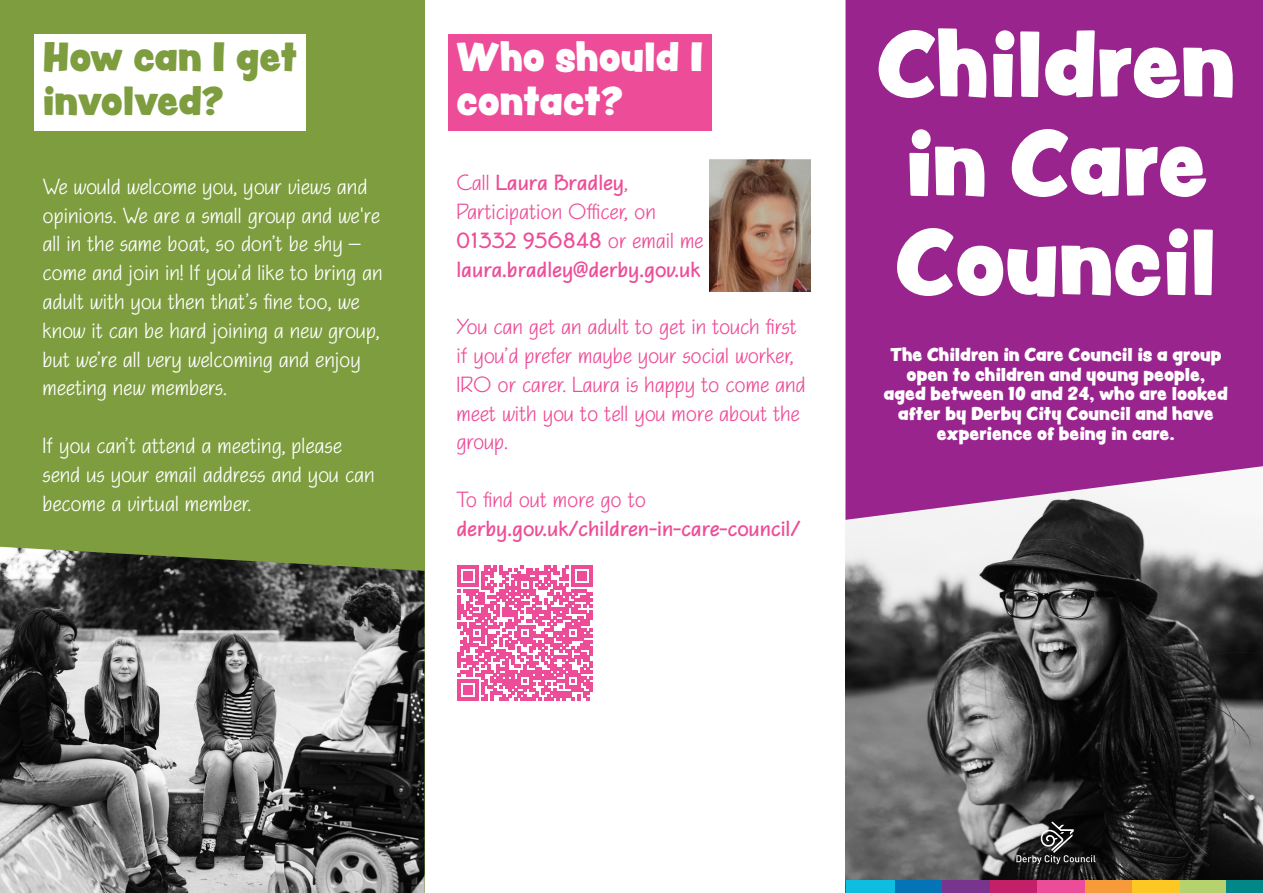
<style>
.page{position:relative;width:1263px;height:893px;background:#fff}
.page>*{position:absolute;margin:0;border:0;box-sizing:border-box;transform-origin:0 0}
.t1{font:82.5px/99px "Peachy Keen JF";color:#fff}
.t2{font:36px/43.2px "Peachy Keen JF";color:#7d9d3f}
.t3{font:36px/43.2px "Peachy Keen JF";color:#fff}
.t4{font:24px/28.8px "P22 Eaglefeather Inf";color:#fff}
.t5{font:24px/28.8px "P22 Eaglefeather Inf";color:#ed4d98}
.t6{font:24px "P22 Eaglefeather Inf Bd";color:#ed4d98}
.t7{font:16.5px/19.8px "Peachy Keen JF";color:#fff;text-align:center}
.s1{font-family:"P22 Eaglefeather Inf Bd"}
.s2{font-family:"P22 Eaglefeather Inf"}
</style>
<div class="page">
<div style="left:0;top:0;width:424px;height:893px;background:#7d9d3f"></div>
<img style="left:845px;top:520px;width:418px;height:373px">
<img style="left:0;top:547px;width:424px;height:346px">
<div style="left:845px;top:0;width:418px;height:520px;background:#99248e"></div>
<div style="left:448px;top:34px;width:264px;height:96px;background:#ed4d98"></div>
<div style="left:34px;top:34px;width:272px;height:96px;background:#fff"></div>
<div style="left:1179px;top:881px;width:48px;height:12px;background:#b6d26e"></div>
<div style="left:1084px;top:881px;width:48px;height:12px;background:#f79b3a"></div>
<div style="left:895px;top:881px;width:47px;height:12px;background:#0574b7"></div>
<div style="left:1037px;top:881px;width:47px;height:12px;background:#ed4d98"></div>
<div style="left:989px;top:881px;width:48px;height:12px;background:#c41f69"></div>
<div style="left:942px;top:881px;width:48px;height:12px;background:#79358d"></div>
<div style="left:1132px;top:881px;width:47px;height:12px;background:#fdc724"></div>
<div style="left:1227px;top:881px;width:36px;height:12px;background:#028789"></div>
<div style="left:846px;top:881px;width:49px;height:12px;background:#0fbde1"></div>
<svg style="left:1016px;top:821px;width:80px;height:43px"></svg>
<svg style="left:457px;top:565px;width:135px;height:135px"></svg>
<img style="left:710px;top:160px;width:101px;height:132px">
<p class="t2" style="left:43px;top:35px;width:256px">How can I get involved?</p>
<p class="t4" style="left:43px;top:172px;width:342px">We would welcome you, your views and opinions. We are a small group and we're all in the same boat, so don’t be shy – come and join in! If you’d like to bring an adult with you then that’s fine too, we know it can be hard joining a new group, but we’re all very welcoming and enjoy meeting new members.</p>
<p class="t4" style="left:43px;top:431px;width:333px">If you can’t attend a meeting, please send us your email address and you can become a virtual member.</p>
<p class="t3" style="left:456px;top:35px;width:248px">Who should I contact?</p>
<p class="t5" style="left:456px;top:168px;width:201px">Call <span class="s1">Laura Bradley</span>,<br>Participation Officer, on</p>
<p class="t6" style="left:456px;top:226px;width:248px">01332 956848 <span class="s2">or email me</span></p>
<p class="t6" style="left:456px;top:255px;width:245px">laura.bradley@derby.gov.uk</p>
<p class="t5" style="left:456px;top:312px;width:351px">You can get an adult to get in touch first if you’d prefer maybe your social worker,<br>IRO or carer. Laura is happy to come and meet with you to tell you more about the group.</p>
<p class="t5" style="left:456px;top:485px;width:191px">To find out more go to</p>
<p class="t6" style="left:456px;top:514px;width:346px">derby.gov.uk/children-in-care-council/</p>
<p class="t1" style="left:877px;top:14px;width:359px">Children</p>
<p class="t1" style="left:895px;top:113px;width:322px">in Care<br>Council</p>
<p class="t7" style="left:890px;top:344px;width:333px">The Children in Care Council is a group open to children and young people,</p>
<p class="t7" style="left:884px;top:384px;width:345px">aged between 10 and 24, who are looked after by Derby City Council and have experience of being in care.</p>
</div>
